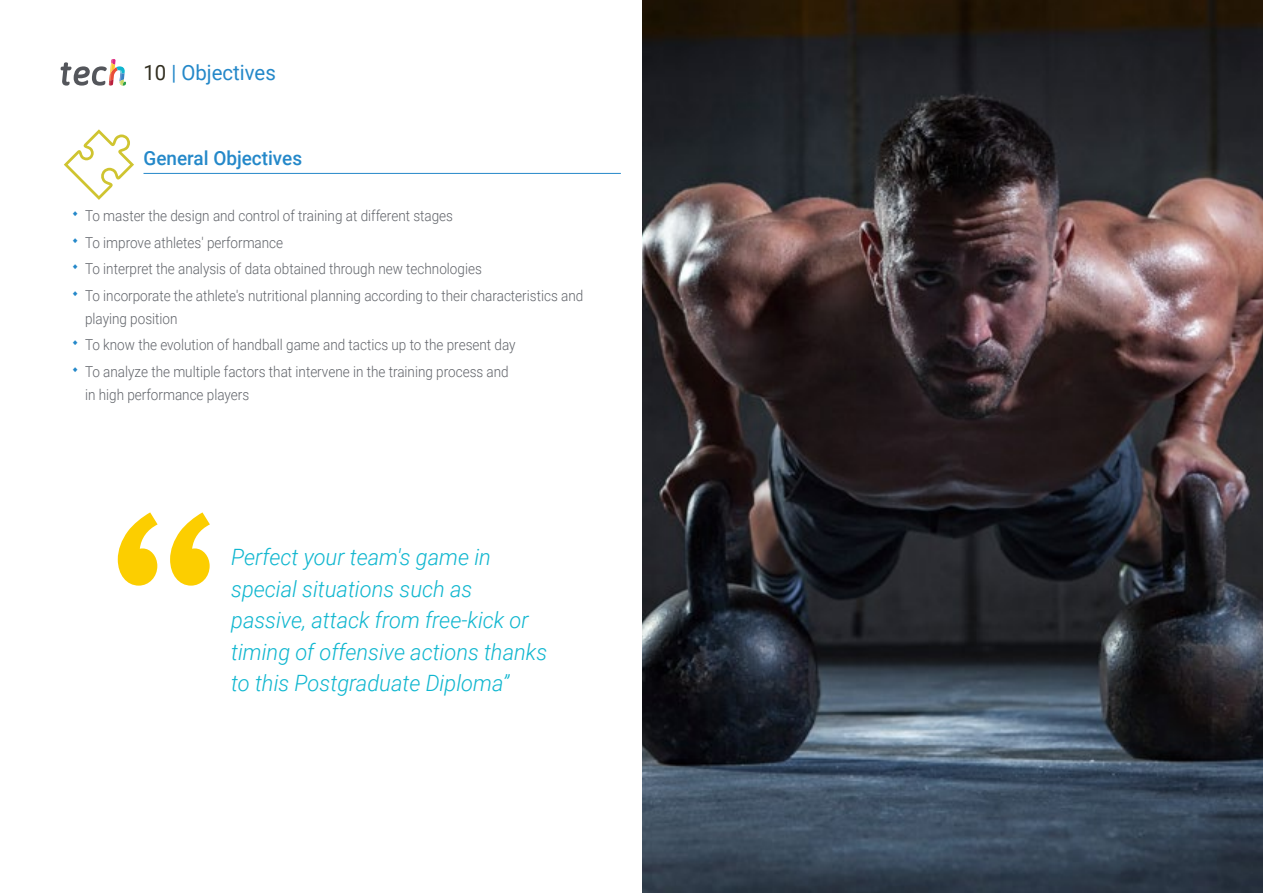
<style>
.page{position:relative;width:1263px;height:893px;background:#fff}
.page>*{position:absolute;margin:0;border:0;box-sizing:border-box;transform-origin:0 0}
.t1{font:italic 300 22.5px/31.5px "Roboto";color:#0fb6cf}
.t2{font:21px "Roboto";color:#2488c9}
.t3{font:500 19.5px "Roboto";color:#2488c9}
.t4{font:300 15px/26.7px "Roboto";color:#61646a;scale:.9 1}
.s1{color:#312e20}
</style>
<div class="page">
<svg style="left:61px;top:59px;width:65px;height:27px"></svg>
<img style="left:642px;top:0;width:621px;height:893px">
<svg style="left:118px;top:512px;width:92px;height:74px"></svg>
<hr style="left:144px;top:173px;width:477px;height:1px;background:#2488c9">
<svg style="left:64px;top:129px;width:70px;height:71px"></svg>
<h2 class="t2" style="left:144px;top:57px;width:134px"><span class="s1">10</span> | Objectives</h2>
<h3 class="t3" style="left:144px;top:144px;width:160px">General Objectives</h3>
<p class="t4" style="left:85px;top:202px;width:555px">To master the design and control of training at different stages<br>To improve athletes' performance<br>To interpret the analysis of data obtained through new technologies<br>To incorporate the athlete's nutritional planning according to their characteristics and</p>
<p class="t4" style="left:85px;top:304px;width:480px">playing position<br>To know the evolution of handball game and tactics up to the present day<br>To analyze the multiple factors that intervene in the training process and</p>
<p class="t4" style="left:85px;top:380px;width:184px">in high performance players</p>
<h1 class="t1" style="left:231px;top:541px;width:317px">Perfect your team's game in special situations such as passive, attack from free-kick or timing of offensive actions thanks to this Postgraduate Diploma”</h1>
</div>
